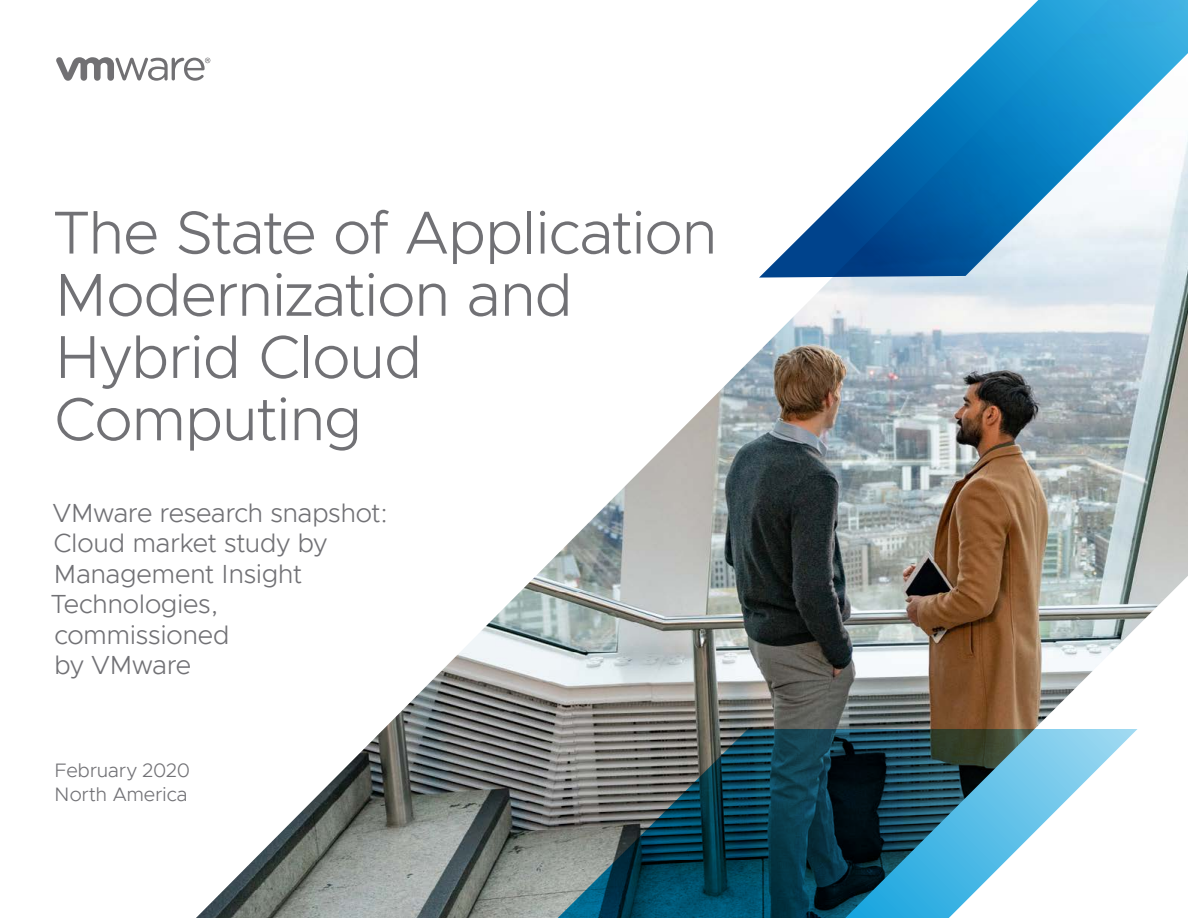
<style>
.page{position:relative;width:1188px;height:918px;background:#fff}
.page>*{position:absolute;margin:0;border:0;box-sizing:border-box;transform-origin:0 0}
.t1{font:300 60.75px/62.2px "Metropolis";letter-spacing:-.02em;color:#717175}
.t2{font:300 26.25px/30.5px "Metropolis";letter-spacing:-.015em;color:#717175}
.t3{font:300 19.5px/24px "Metropolis";letter-spacing:-.01em;color:#717175}
</style>
<div class="page">
<img style="left:196px;top:59px;width:992px;height:859px">
<svg style="left:759px;top:0;width:429px;height:278px"></svg>
<svg style="left:56px;top:57px;width:154px;height:24px"></svg>
<h1 class="t1" style="left:54px;top:201px;width:665px">The State of Application<br>Modernization and<br>Hybrid Cloud<br>Computing</h1>
<p class="t2" style="left:51px;top:498px;width:339px">VMware research snapshot:<br>Cloud market study by<br>Management Insight<br>Technologies, commissioned<br>by VMware</p>
<p class="t3" style="left:54px;top:758px;width:137px">February 2020<br>North America</p>
</div>
